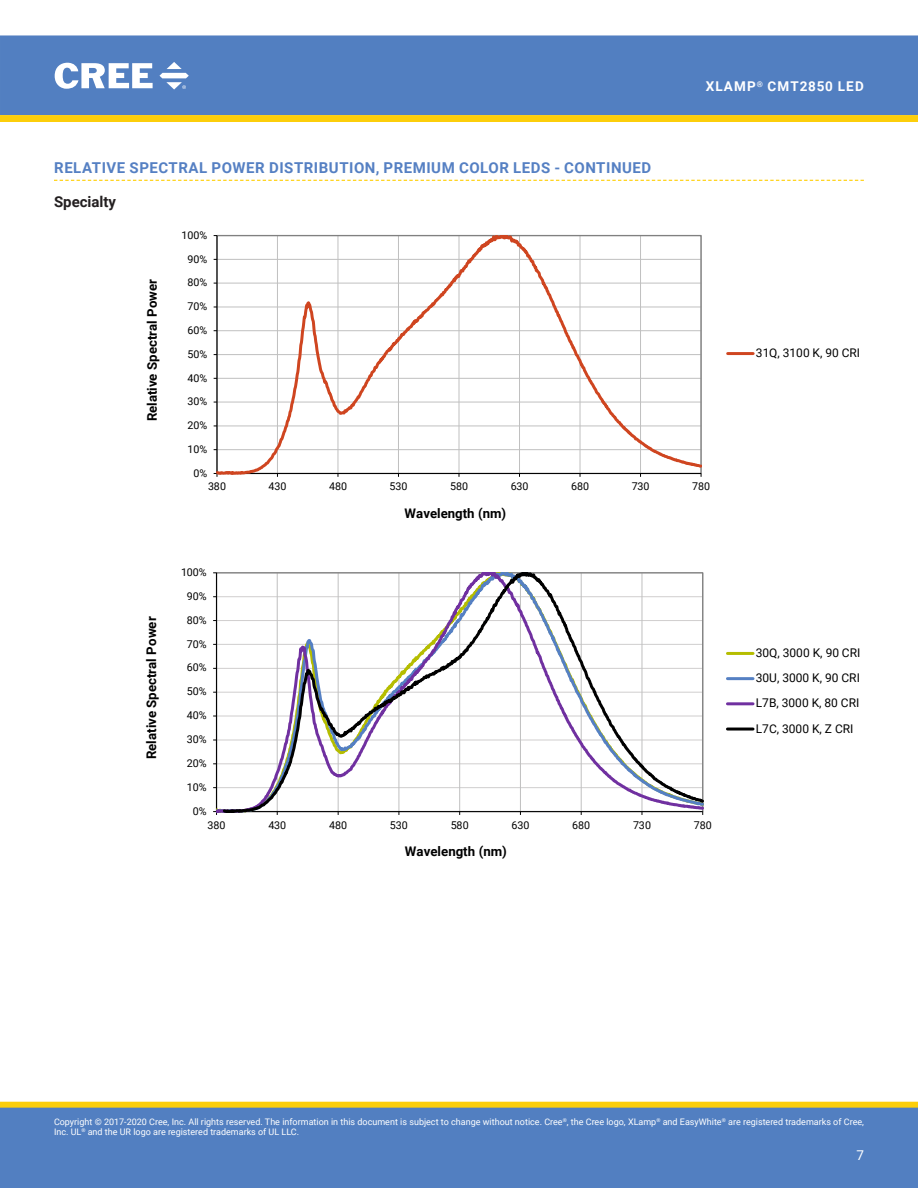
<style>
.page{position:relative;width:918px;height:1188px;background:#fff}
.page>*{position:absolute;margin:0;border:0;box-sizing:border-box;transform-origin:0 0}
.Section_heading_with{font:700 15px "Roboto";letter-spacing:.035em;color:#5580c3}
.Section_subheading{font:700 15px "Roboto";color:#231f20}
.t1{font:700 13.5px "Roboto";letter-spacing:.085em;color:#fff}
.t2{font:13.5px "Roboto";color:#fff}
.t3{font:700 13.2px "Roboto";color:#000}
.t4{font:12px/25.2px "Roboto";color:#000;text-align:justify}
.t5{font:10.8px "Roboto";color:#000}
.t6{font:10.65px "Roboto";letter-spacing:-.01em;color:#000}
.t7{font:9px/10.8px "Roboto";color:#fff}
</style>
<div class="page">
<div style="left:1px;top:36px;width:916px;height:78px;background:#527fc1"></div>
<div style="left:0;top:35px;width:918px;height:80px;border:1px solid #527fc1"></div>
<svg style="left:55px;top:63px;width:98px;height:26px"></svg>
<svg style="left:159px;top:62px;width:30px;height:28px"></svg>
<div style="left:1px;top:1102px;width:916px;height:6px;background:#fcce0b"></div>
<div style="left:0;top:1102px;width:918px;height:6px;border:1px solid #fcce0b"></div>
<div style="left:0;top:1108px;width:918px;height:80px;background:#527fc1"></div>
<svg style="left:0;top:115px;width:918px;height:7px;background:#fbce0d"></svg>
<svg style="left:54px;top:180px;width:810px;height:1px"></svg>
<svg style="left:217px;top:235px;width:485px;height:239px"></svg>
<hr style="left:728px;top:352px;width:25px;height:3px;background:#cf4520">
<svg style="left:220px;top:573px;width:484px;height:239px"></svg>
<hr style="left:727px;top:652px;width:26px;height:3px;background:#b5bd00">
<hr style="left:727px;top:677px;width:26px;height:3px;background:#5580c3">
<hr style="left:727px;top:702px;width:26px;height:3px;background:#7030a0">
<hr style="left:727px;top:728px;width:26px;height:3px;background:#000">
<p class="Section_heading_with" style="left:54px;top:157px;width:598px">RELATIVE SPECTRAL POWER DISTRIBUTION, PREMIUM COLOR LEDS - CONTINUED</p>
<p class="Section_subheading" style="left:54px;top:191px;width:64px">Specialty</p>
<p class="t6" style="left:182px;top:227px;width:27px">100%</p>
<p class="t3" style="left:143px;top:421px;width:144px;rotate:-90deg">Relative Spectral Power</p>
<p class="t6" style="left:188px;top:251px;width:21px">90%</p>
<p class="t6" style="left:188px;top:275px;width:21px">80%</p>
<p class="t6" style="left:188px;top:299px;width:21px">70%</p>
<p class="t6" style="left:188px;top:323px;width:21px">60%</p>
<p class="t6" style="left:188px;top:346px;width:21px">50%</p>
<p class="t6" style="left:188px;top:370px;width:21px">40%</p>
<p class="t6" style="left:188px;top:394px;width:21px">30%</p>
<p class="t6" style="left:188px;top:418px;width:21px">20%</p>
<p class="t6" style="left:188px;top:442px;width:21px">10%</p>
<p class="t6" style="left:194px;top:465px;width:15px">0%</p>
<h2 class="t1" style="left:706px;top:77px;width:160px">XLAMP<sup>®</sup> CMT2850 LED</h2>
<p class="t4" style="left:756px;top:340px;width:106px">31Q, 3100 K, 90 CRI</p>
<p class="t6" style="left:208px;top:479px;width:19px">380</p>
<p class="t6" style="left:269px;top:479px;width:19px">430</p>
<p class="t6" style="left:329px;top:479px;width:19px">480</p>
<p class="t6" style="left:390px;top:479px;width:19px">530</p>
<p class="t6" style="left:450px;top:479px;width:19px">580</p>
<p class="t6" style="left:511px;top:479px;width:19px">630</p>
<p class="t6" style="left:571px;top:479px;width:19px">680</p>
<p class="t6" style="left:632px;top:479px;width:19px">730</p>
<p class="t6" style="left:692px;top:479px;width:19px">780</p>
<p class="t3" style="left:142px;top:759px;width:144px;rotate:-90deg">Relative Spectral Power</p>
<p class="t6" style="left:181px;top:565px;width:27px">100%</p>
<p class="t6" style="left:187px;top:589px;width:21px">90%</p>
<p class="t6" style="left:187px;top:613px;width:21px">80%</p>
<p class="t6" style="left:187px;top:636px;width:21px">70%</p>
<p class="t6" style="left:187px;top:660px;width:21px">60%</p>
<p class="t6" style="left:187px;top:684px;width:21px">50%</p>
<p class="t6" style="left:187px;top:708px;width:21px">40%</p>
<p class="t6" style="left:187px;top:732px;width:21px">30%</p>
<p class="t5" style="left:187px;top:756px;width:21px">20%</p>
<p class="t6" style="left:187px;top:780px;width:21px">10%</p>
<p class="t6" style="left:193px;top:804px;width:15px">0%</p>
<p class="t3" style="left:405px;top:504px;width:103px">Wavelength (nm)</p>
<p class="t6" style="left:208px;top:817px;width:19px">380</p>
<p class="t6" style="left:268px;top:817px;width:19px">430</p>
<p class="t6" style="left:329px;top:817px;width:19px">480</p>
<p class="t6" style="left:390px;top:817px;width:19px">530</p>
<p class="t6" style="left:451px;top:817px;width:19px">580</p>
<p class="t6" style="left:511px;top:817px;width:19px">630</p>
<p class="t6" style="left:572px;top:817px;width:19px">680</p>
<p class="t6" style="left:633px;top:817px;width:19px">730</p>
<p class="t6" style="left:694px;top:817px;width:19px">780</p>
<p class="t3" style="left:405px;top:842px;width:103px">Wavelength (nm)</p>
<p class="t4" style="left:756px;top:640px;width:106px">30Q, 3000 K, 90 CRI 30U, 3000 K, 90 CRI L7B, 3000 K, 80 CRI L7C, 3000 K, Z CRI</p>
<p class="t7" style="left:54px;top:1116px;width:812px">Copyright © 2017-2020 Cree, Inc. All rights reserved. The information in this document is subject to change without notice. Cree<sup>®</sup>, the Cree logo, XLamp<sup>®</sup> and EasyWhite<sup>®</sup> are registered trademarks of Cree,<br>Inc. UL<sup>®</sup> and the UR logo are registered trademarks of UL LLC.</p>
<h2 class="t2" style="left:856px;top:1145px;width:9px">7</h2>
</div>
